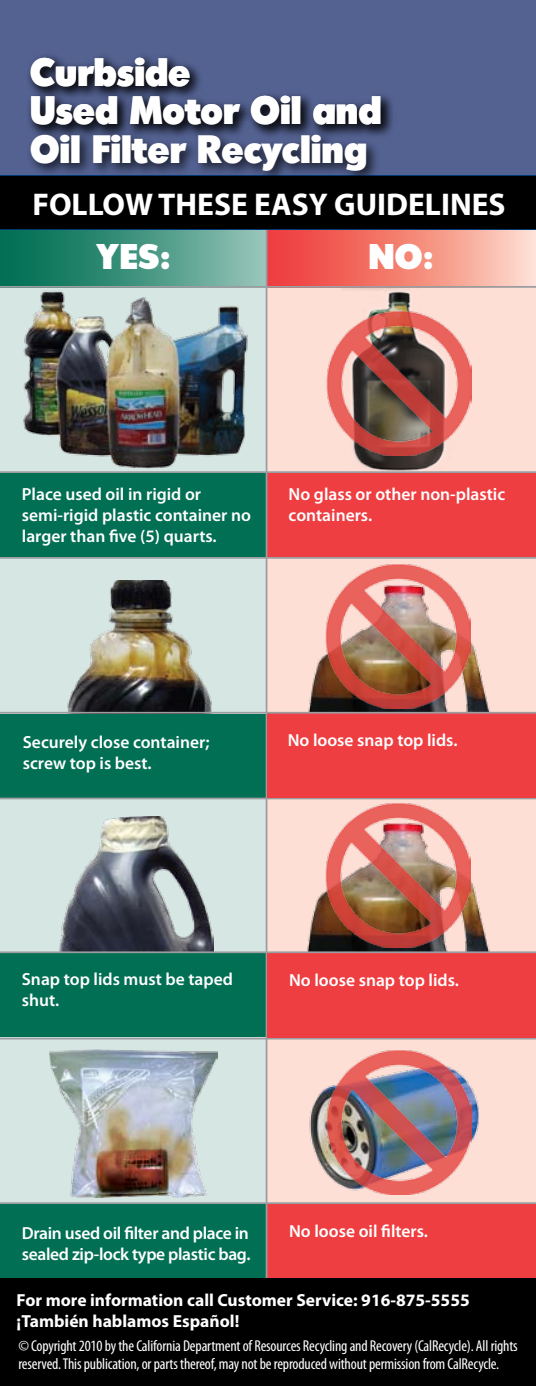
<style>
.page{position:relative;width:536px;height:1386px;background:#fff}
.page>*{position:absolute;margin:0;border:0;box-sizing:border-box;transform-origin:0 0}
.t1{font:800 38.5px/38.5px "Migra";color:#fff}
.t2{font:800 35px "Sans Serif";color:#fff}
.t3{font:700 31.5px "Myriad Pro";color:#fff}
.t4{font:600 17.5px/21px "Myriad Pro";color:#fff}
.t5{font:700 17.5px/21px "Myriad Pro";color:#fff}
.t6{font:600 17.5px/21px "Myriad Pro";letter-spacing:-.02em;color:#fff}
.t7{font:condensed 15.75px/17.5px "Myriad Pro";letter-spacing:-.01em;color:#fff}
</style>
<div class="page">
<div style="left:266px;top:237px;width:270px;height:1132px;background:#fddfd6"></div>
<div style="left:0;top:283px;width:266px;height:1103px;background:#d6e6e3"></div>
<div style="left:0;top:0;width:536px;height:287px;background:#546292"></div>
<svg style="left:0;top:230px;width:265px;height:56px;background:#439580"></svg>
<svg style="left:267px;top:230px;width:269px;height:56px;background:#f4867a"></svg>
<img style="left:0;top:278px;width:263px;height:190px">
<img style="left:65px;top:581px;width:148px;height:131px">
<img style="left:60px;top:816px;width:153px;height:135px">
<img style="left:49px;top:1049px;width:168px;height:149px">
<hr style="left:0;top:557px;width:536px;height:2px;background:#9b9da0">
<div style="left:0;top:472px;width:266px;height:85px;background:#006f53"></div>
<div style="left:0;top:714px;width:266px;height:84px;background:#006f53"></div>
<div style="left:0;top:1204px;width:266px;height:107px;background:#006f53"></div>
<div style="left:266px;top:472px;width:270px;height:85px;background:#ef3e42"></div>
<div style="left:266px;top:1204px;width:270px;height:100px;background:#ef3e42"></div>
<img style="left:309px;top:1086px;width:170px;height:87px">
<img style="left:326px;top:1050px;width:145px;height:145px">
<div style="left:0;top:952px;width:266px;height:85px;background:#006f53"></div>
<img style="left:341px;top:288px;width:101px;height:183px">
<img style="left:326px;top:310px;width:145px;height:145px">
<hr style="left:0;top:471px;width:536px;height:2px;background:#9b9da0">
<hr style="left:0;top:1038px;width:536px;height:2px;background:#9b9da0">
<hr style="left:0;top:1202px;width:536px;height:2px;background:#9b9da0">
<hr style="left:265px;top:218px;width:2px;height:1114px;background:#9b9da0">
<div style="left:0;top:175px;width:536px;height:55px;background:#003876"></div>
<hr style="left:0;top:798px;width:536px;height:1px;background:#9b9da0">
<div style="left:0;top:1279px;width:536px;height:107px;background:#000"></div>
<div style="left:25px;top:51px;width:371px;height:135px;background:#000;opacity:.75"></div>
<img style="left:284px;top:617px;width:240px;height:95px">
<img style="left:325px;top:564px;width:145px;height:144px">
<div style="left:266px;top:713px;width:270px;height:85px;background:#ef3e42"></div>
<hr style="left:0;top:712px;width:536px;height:2px;background:#9b9da0">
<img style="left:307px;top:856px;width:183px;height:95px">
<div style="left:266px;top:953px;width:270px;height:85px;background:#ef3e42"></div>
<hr style="left:0;top:951px;width:536px;height:2px;background:#9b9da0">
<img style="left:325px;top:803px;width:145px;height:144px">
<hr style="left:0;top:286px;width:536px;height:2px;background:#9b9da0">
<div style="left:0;top:176px;width:536px;height:53px;background:#000"></div>
<h1 class="t1" style="left:30px;top:53px;width:353px">Curbside<br>Used Motor Oil and<br>Oil Filter Recycling</h1>
<h3 class="t3" style="left:32px;top:184px;width:474px">FOLLOW THESE EASY GUIDELINES</h3>
<h2 class="t2" style="left:95px;top:236px;width:77px">YES:</h2>
<h2 class="t2" style="left:368px;top:236px;width:67px">NO:</h2>
<p class="t4" style="left:22px;top:483px;width:230px">Place used oil in rigid or semi-rigid plastic container no larger than five (5) quarts.</p>
<p class="t4" style="left:288px;top:483px;width:218px">No glass or other non-plastic containers.</p>
<p class="t4" style="left:23px;top:731px;width:188px">Securely close container; screw top is best.</p>
<p class="t4" style="left:287px;top:729px;width:171px">No loose snap top lids.</p>
<p class="t4" style="left:22px;top:968px;width:212px">Snap top lids must be taped shut.</p>
<p class="t4" style="left:289px;top:969px;width:171px">No loose snap top lids.</p>
<p class="t6" style="left:22px;top:1222px;width:230px">Drain used oil filter and place in sealed zip-lock type plastic bag.</p>
<p class="t4" style="left:289px;top:1220px;width:140px">No loose oil filters.</p>
<p class="t5" style="left:17px;top:1289px;width:454px">For more information call Customer Service: 916-875-5555 ¡También hablamos Español!</p>
<p class="t7" style="left:18px;top:1337px;width:500px">© Copyright 2010 by the California Department of Resources Recycling and Recovery (CalRecycle). All rights reserved. This publication, or parts thereof, may not be reproduced without permission from CalRecycle.</p>
</div>
